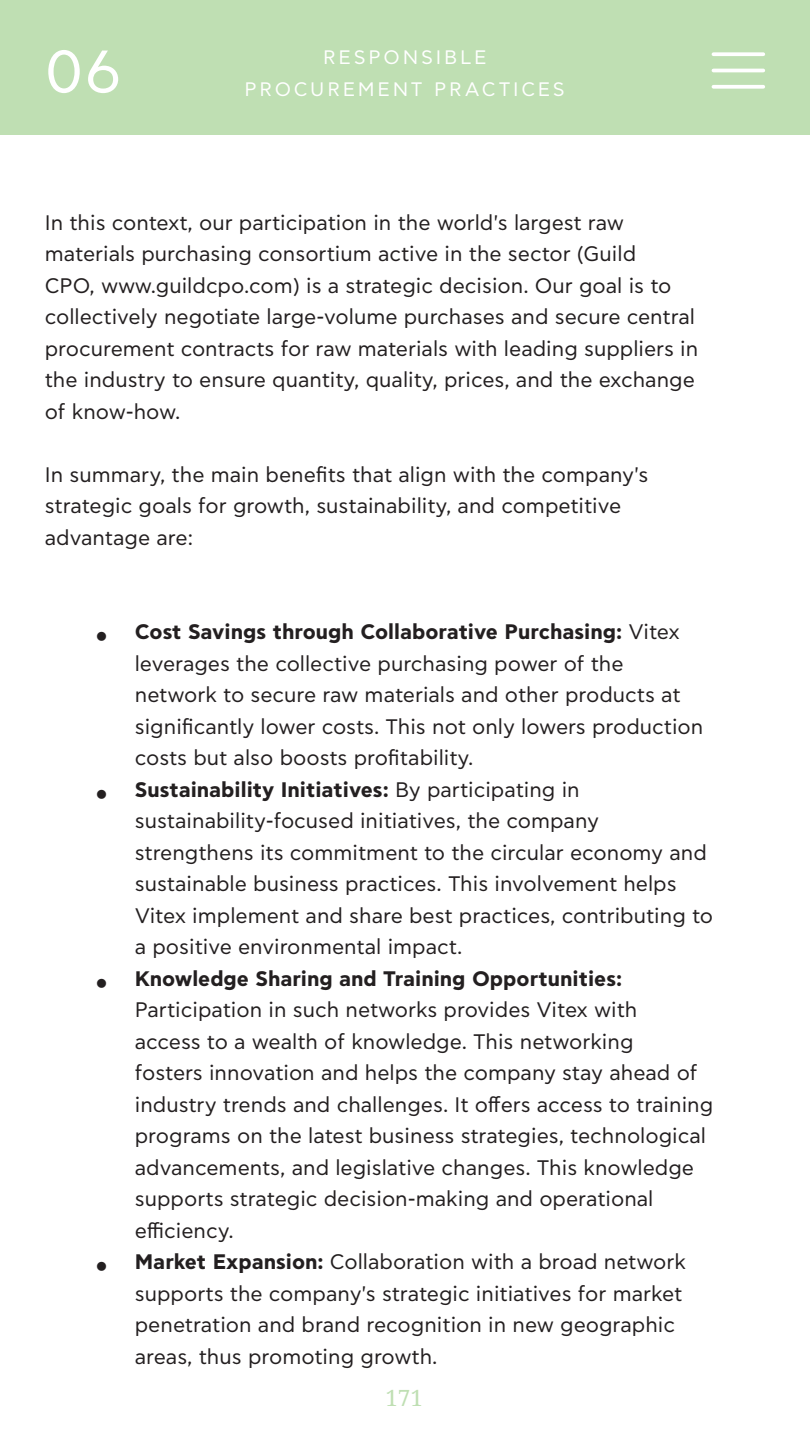
<style>
.page{position:relative;width:810px;height:1440px;background:#fff}
.page>*{position:absolute;margin:0;border:0;box-sizing:border-box;transform-origin:0 0}
.t1{font:60px "CF Asty Std";color:#fff}
.t2{font:22.5px "Noto Serif";color:#bfdfb3}
.t3{font:21px/31.5px "CF Asty Std";color:#231f20}
.t4{font:700 21px "CF Asty Std";color:#231f20}
.t5{font:19.5px/32.2px "CF Asty Std";letter-spacing:.14em;color:#fff;text-align:center}
.s1{font-weight:700}
</style>
<div class="page">
<div style="left:0;top:0;width:810px;height:135px;background:#bfdfb3"></div>
<svg style="left:713px;top:52px;width:50px;height:4px"></svg>
<hr style="left:713px;top:69px;width:50px;height:3px;background:#fff">
<svg style="left:713px;top:85px;width:50px;height:4px"></svg>
<h1 class="t1" style="left:45px;top:38px;width:78px">06</h1>
<p class="t5" style="left:245px;top:42px;width:322px">RESPONSIBLE<br>PROCUREMENT PRACTICES</p>
<p class="t3" style="left:45px;top:207px;width:655px">In this context, our participation in the world's largest raw materials purchasing consortium active in the sector (Guild<br>CPO, www.guildcpo.com) is a strategic decision. Our goal is to collectively negotiate large-volume purchases and secure central procurement contracts for raw materials with leading suppliers in the industry to ensure quantity, quality, prices, and the exchange of know-how.</p>
<p class="t3" style="left:45px;top:459px;width:605px">In summary, the main benefits that align with the company's strategic goals for growth, sustainability, and competitive advantage are:</p>
<p class="t3" style="left:135px;top:617px;width:580px"><span class="s1">Cost Savings through Collaborative Purchasing:</span> Vitex leverages the collective purchasing power of the<br>network to secure raw materials and other products at significantly lower costs. This not only lowers production costs but also boosts profitability.<br><span class="s1">Sustainability Initiatives:</span> By participating in sustainability-focused initiatives, the company strengthens its commitment to the circular economy and sustainable business practices. This involvement helps Vitex implement and share best practices, contributing to a positive environmental impact.</p>
<p class="t4" style="left:135px;top:966px;width:489px">Knowledge Sharing and Training Opportunities:</p>
<p class="t3" style="left:135px;top:995px;width:580px">Participation in such networks provides Vitex with<br>access to a wealth of knowledge. This networking<br>fosters innovation and helps the company stay ahead of industry trends and challenges. It offers access to training programs on the latest business strategies, technological advancements, and legislative changes. This knowledge supports strategic decision-making and operational efficiency.<br><span class="s1">Market Expansion:</span> Collaboration with a broad network supports the company's strategic initiatives for market penetration and brand recognition in new geographic areas, thus promoting growth.</p>
<p class="t2" style="left:385px;top:1383px;width:39px">171</p>
</div>
